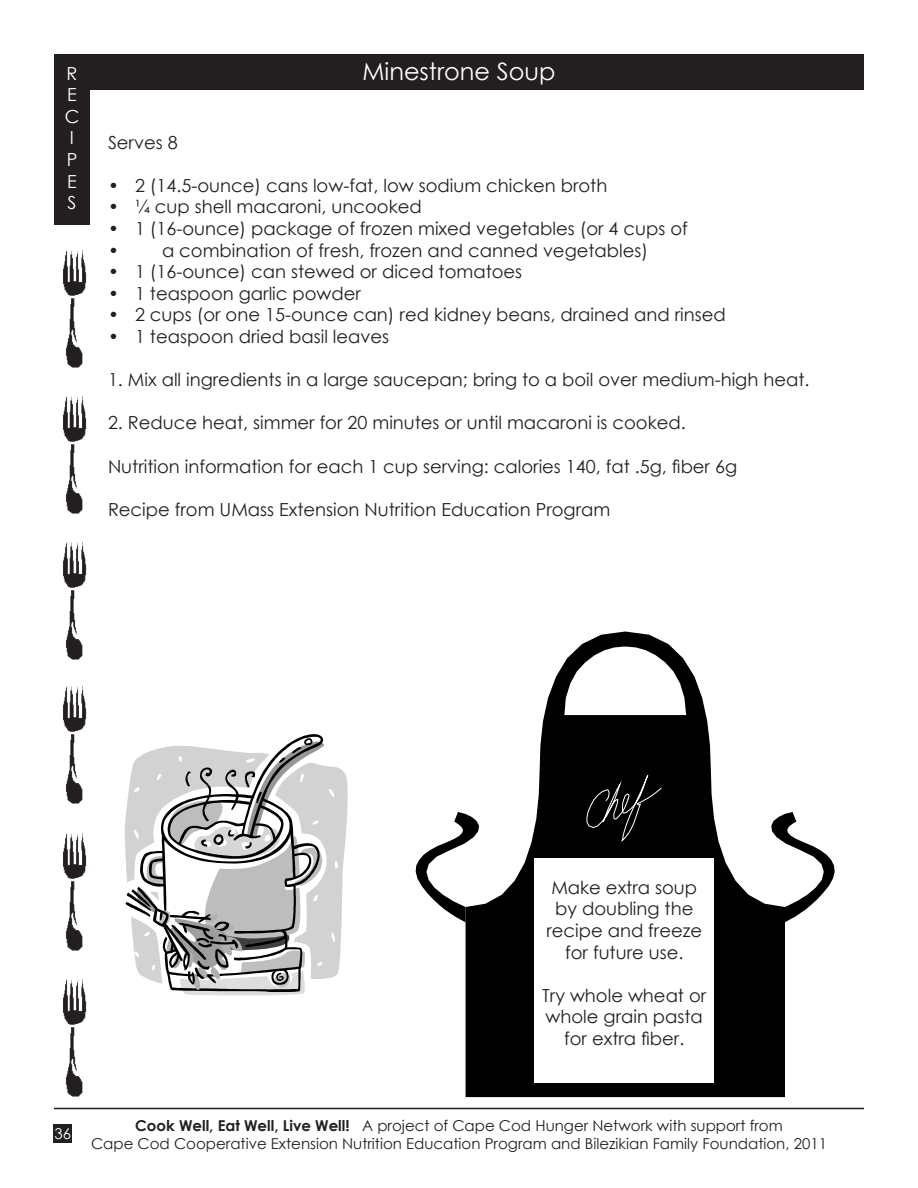
<style>
.page{position:relative;width:918px;height:1188px;background:#fff}
.page>*{position:absolute;margin:0;border:0;box-sizing:border-box;transform-origin:0 0}
.t1{font:24px "Century Gothic";color:#fff}
.t2{font:18px/21.6px "Century Gothic";color:#231f20;text-align:center}
.t3{font:18px "Century Gothic";color:#fff}
.t4{font:15px "Century Gothic";color:#231f20}
.t5{font:15px "Century Gothic";color:#fff}
.s1{font-weight:700}
</style>
<div class="page">
<hr style="left:54px;top:1108px;width:810px;height:1px;background:#231f20">
<div style="left:54px;top:54px;width:810px;height:36px;background:#231f20"></div>
<svg style="left:466px;top:632px;width:319px;height:465px;fill:#000"></svg>
<svg style="left:416px;top:812px;width:63px;height:110px"></svg>
<svg style="left:771px;top:812px;width:64px;height:110px"></svg>
<svg style="left:564px;top:647px;width:122px;height:196px"></svg>
<div style="left:534px;top:859px;width:180px;height:224px;background:#fff"></div>
<svg style="left:125px;top:734px;width:223px;height:261px"></svg>
<div style="left:54px;top:54px;width:36px;height:170px;background:#231f20"></div>
<img style="left:63px;top:833px;width:24px;height:118px">
<img style="left:63px;top:686px;width:24px;height:118px">
<img style="left:63px;top:979px;width:24px;height:118px">
<img style="left:63px;top:396px;width:24px;height:118px">
<img style="left:63px;top:250px;width:24px;height:118px">
<img style="left:63px;top:542px;width:24px;height:118px">
<div style="left:53px;top:1125px;width:19px;height:18px;background:#231f20"></div>
<p class="t3" style="left:67px;top:60px;width:12px">R</p>
<p class="t3" style="left:67px;top:82px;width:11px">E</p>
<p class="t3" style="left:65px;top:104px;width:16px">C</p>
<p class="t3" style="left:70px;top:125px;width:6px">I</p>
<p class="t3" style="left:67px;top:147px;width:12px">P</p>
<p class="t3" style="left:67px;top:168px;width:11px">E</p>
<p class="t3" style="left:68px;top:190px;width:10px">S</p>
<p class="t1" style="left:363px;top:54px;width:195px">Minestrone Soup</p>
<p class="t2" style="left:108px;top:131px;width:71px">Serves 8</p>
<p class="t2" style="left:108px;top:174px;width:501px">• 2 (14.5-ounce) cans low-fat, low sodium chicken broth</p>
<p class="t2" style="left:108px;top:196px;width:315px">• ¼ cup shell macaroni, uncooked</p>
<p class="t2" style="left:108px;top:217px;width:581px">• 1 (16-ounce) package of frozen mixed vegetables (or 4 cups of</p>
<p class="t2" style="left:108px;top:239px;width:542px">• a combination of fresh, frozen and canned vegetables)</p>
<p class="t2" style="left:108px;top:261px;width:416px">• 1 (16-ounce) can stewed or diced tomatoes</p>
<p class="t2" style="left:108px;top:282px;width:254px">• 1 teaspoon garlic powder</p>
<p class="t2" style="left:108px;top:304px;width:619px">• 2 cups (or one 15-ounce can) red kidney beans, drained and rinsed</p>
<p class="t2" style="left:108px;top:325px;width:283px">• 1 teaspoon dried basil leaves</p>
<p class="t2" style="left:108px;top:369px;width:703px">1. Mix all ingredients in a large saucepan; bring to a boil over medium-high heat.</p>
<p class="t2" style="left:108px;top:412px;width:579px">2. Reduce heat, simmer for 20 minutes or until macaroni is cooked.</p>
<p class="t2" style="left:108px;top:455px;width:631px">Nutrition information for each 1 cup serving: calories 140, fat .5g, fiber 6g</p>
<p class="t2" style="left:108px;top:498px;width:504px">Recipe from UMass Extension Nutrition Education Program</p>
<p class="t2" style="left:546px;top:876px;width:157px">Make extra soup by doubling the recipe and freeze for future use.</p>
<p class="t2" style="left:542px;top:984px;width:165px">Try whole wheat or whole grain pasta for extra fiber.</p>
<p class="t5" style="left:54px;top:1123px;width:18px">36</p>
<p class="t4" style="left:135px;top:1115px;width:649px"><span class="s1">Cook Well, Eat Well, Live Well!</span> A project of Cape Cod Hunger Network with support from</p>
<p class="t4" style="left:91px;top:1133px;width:737px">Cape Cod Cooperative Extension Nutrition Education Program and Bilezikian Family Foundation, 2011</p>
</div>
